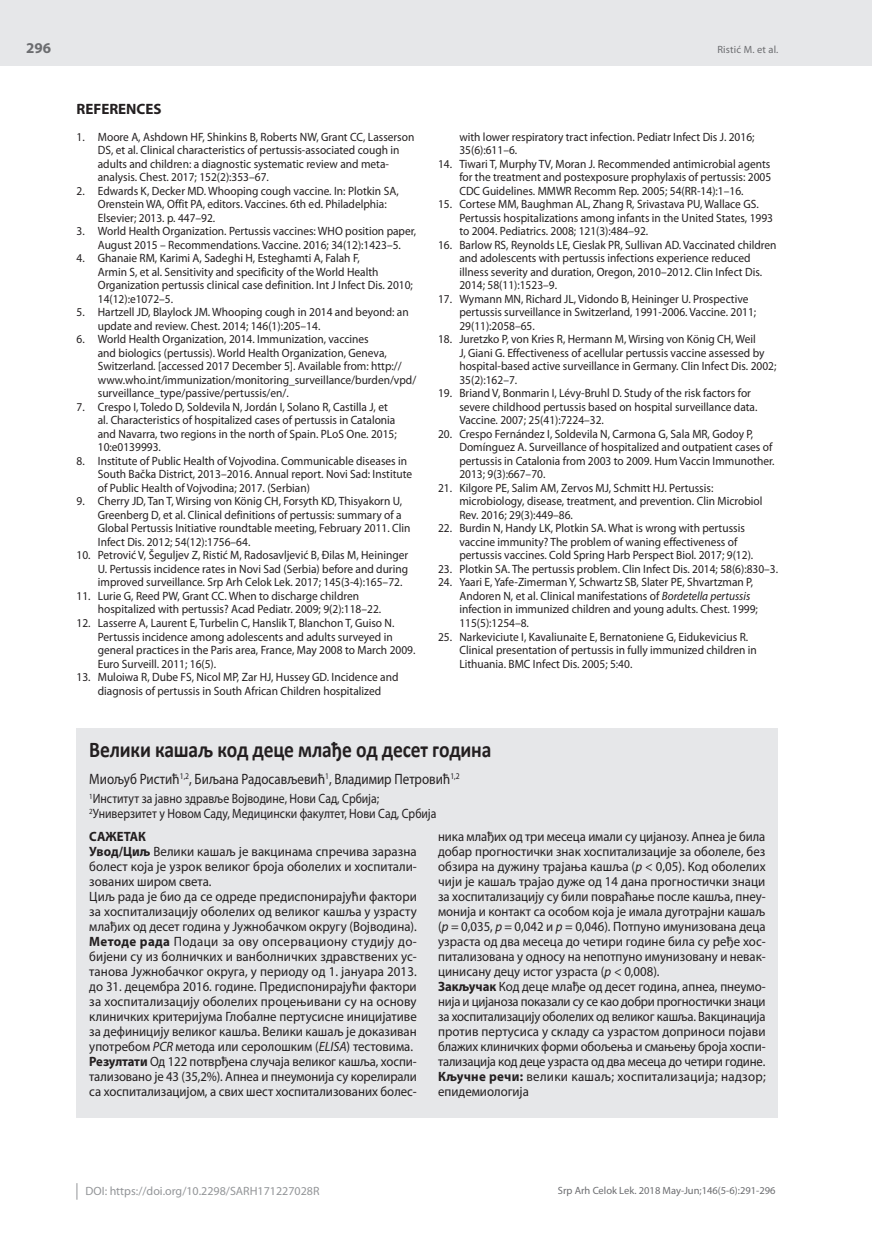
<style>
.page{position:relative;width:872px;height:1234px;background:#fff}
.page>*{position:absolute;margin:0;border:0;box-sizing:border-box;transform-origin:0 0}
.t1{font:700 22.5px "Calibri";letter-spacing:-.01em;color:#231f20;scale:.87 1}
.t2{font:15px "Myriad Pro";color:#231f20;scale:.87 1}
.t3{font:700 15px "Myriad Pro";color:#231f20}
.t4{font:700 15px "Myriad Pro";color:#6c6d70}
.t5{font:13.5px/15px "Myriad Pro";color:#231f20;scale:.94 1}
.t6{font:13.5px/15px "Myriad Pro";color:#231f20;scale:.95 1}
.t7{font:13.5px/15px "Myriad Pro";color:#231f20;scale:.87 1}
.t8{font:12px/13.5px "Myriad Pro";color:#231f20;scale:.95 1}
.t9{font:12px "Myriad Pro";color:#939598}
.t10{font:10.5px "Myriad Pro";color:#6c6d70}
.s1{font-style:italic}
.s2{font-weight:700}
</style>
<div class="page">
<div style="left:0;top:0;width:872px;height:66px;background:#e6e7e9"></div>
<svg style="left:77px;top:1183px;width:1px;height:16px"></svg>
<hr style="left:871px;top:0;width:1px;height:66px;background:#939598">
<div style="left:77px;top:727px;width:701px;height:390px;background:#e6e7e9"></div>
<p class="t4" style="left:26px;top:38px;width:26px">296</p>
<p class="t3" style="left:77px;top:99px;width:87px">REFERENCES</p>
<p class="t8" style="left:98px;top:130px;width:335px;text-indent:-21px">1. Moore A, Ashdown HF, Shinkins B, Roberts NW, Grant CC, Lasserson DS, et al. Clinical characteristics of pertussis-associated cough in adults and children: a diagnostic systematic review and meta&shy;analysis. Chest. 2017; 152(2):353–67.</p>
<p class="t8" style="left:98px;top:184px;width:318px;text-indent:-21px">2. Edwards K, Decker MD. Whooping cough vaccine. In: Plotkin SA,<br>Orenstein WA, Offit PA, editors. Vaccines. 6th ed. Philadelphia:<br>Elsevier; 2013. p. 447–92.</p>
<p class="t8" style="left:77px;top:224px;width:359px;text-align:center">3. World Health Organization. Pertussis vaccines: WHO position paper,<br>August 2015 – Recommendations. Vaccine. 2016; 34(12):1423–5.</p>
<p class="t8" style="left:98px;top:251px;width:333px;text-indent:-21px">4. Ghanaie RM, Karimi A, Sadeghi H, Esteghamti A, Falah F,<br>Armin S, et al. Sensitivity and specificity of the World Health Organization pertussis clinical case definition. Int J Infect Dis. 2010; 14(12):e1072–5.</p>
<p class="t8" style="left:98px;top:305px;width:329px;text-indent:-21px">5. Hartzell JD, Blaylock JM. Whooping cough in 2014 and beyond: an update and review. Chest. 2014; 146(1):205–14.</p>
<p class="t8" style="left:98px;top:332px;width:337px;text-indent:-21px">6. World Health Organization, 2014. Immunization, vaccines<br>and biologics (pertussis). World Health Organization, Geneva, Switzerland. [accessed 2017 December 5]. Available from: http:// www.who.int/immunization/monitoring_surveillance/burden/vpd/ surveillance_type/passive/pertussis/en/.</p>
<p class="t8" style="left:98px;top:400px;width:316px;text-indent:-21px">7. Crespo I, Toledo D, Soldevila N, Jordán I, Solano R, Castilla J, et al. Characteristics of hospitalized cases of pertussis in Catalonia and Navarra, two regions in the north of Spain. PLoS One. 2015; 10:e0139993.</p>
<p class="t8" style="left:98px;top:454px;width:332px;text-indent:-21px">8. Institute of Public Health of Vojvodina. Communicable diseases in<br>South Bačka District, 2013–2016. Annual report. Novi Sad: Institute of Public Health of Vojvodina; 2017. (Serbian)</p>
<p class="t8" style="left:98px;top:494px;width:331px;text-indent:-21px">9. Cherry JD, Tan T, Wirsing von König CH, Forsyth KD, Thisyakorn U, Greenberg D, et al. Clinical definitions of pertussis: summary of a Global Pertussis Initiative roundtable meeting, February 2011. Clin Infect Dis. 2012; 54(12):1756–64.</p>
<p class="t8" style="left:98px;top:548px;width:328px;text-align:justify;text-indent:-21px">10. Petrović V, Šeguljev Z, Ristić M, Radosavljević B, Đilas M, Heininger U. Pertussis incidence rates in Novi Sad (Serbia) before and during improved surveillance. Srp Arh Celok Lek. 2017; 145(3-4):165–72.</p>
<p class="t8" style="left:98px;top:589px;width:300px;text-indent:-21px">11. Lurie G, Reed PW, Grant CC. When to discharge children hospitalized with pertussis? Acad Pediatr. 2009; 9(2):118–22.</p>
<p class="t8" style="left:98px;top:616px;width:336px;text-indent:-21px">12. Lasserre A, Laurent E, Turbelin C, Hanslik T, Blanchon T, Guiso N.<br>Pertussis incidence among adolescents and adults surveyed in general practices in the Paris area, France, May 2008 to March 2009.<br>Euro Surveill. 2011; 16(5).</p>
<p class="t8" style="left:77px;top:670px;width:340px;text-align:center">13. Muloiwa R, Dube FS, Nicol MP, Zar HJ, Hussey GD. Incidence and diagnosis of pertussis in South African Children hospitalized</p>
<p class="t10" style="left:717px;top:43px;width:63px">Ristić M. et al.</p>
<p class="t8" style="left:459px;top:130px;width:312px">with lower respiratory tract infection. Pediatr Infect Dis J. 2016;<br>35(6):611–6.</p>
<p class="t8" style="left:459px;top:157px;width:330px;text-align:justify;text-indent:-21px">14. Tiwari T, Murphy TV, Moran J. Recommended antimicrobial agents for the treatment and postexposure prophylaxis of pertussis: 2005<br>CDC Guidelines. MMWR Recomm Rep. 2005; 54(RR-14):1–16.</p>
<p class="t8" style="left:459px;top:197px;width:332px;text-indent:-21px">15. Cortese MM, Baughman AL, Zhang R, Srivastava PU, Wallace GS.<br>Pertussis hospitalizations among infants in the United States, 1993 to 2004. Pediatrics. 2008; 121(3):484–92.</p>
<p class="t8" style="left:459px;top:238px;width:335px;text-indent:-21px">16. Barlow RS, Reynolds LE, Cieslak PR, Sullivan AD. Vaccinated children and adolescents with pertussis infections experience reduced illness severity and duration, Oregon, 2010–2012. Clin Infect Dis.<br>2014; 58(11):1523–9.</p>
<p class="t8" style="left:459px;top:292px;width:314px;text-indent:-21px">17. Wymann MN, Richard JL, Vidondo B, Heininger U. Prospective pertussis surveillance in Switzerland, 1991-2006. Vaccine. 2011;<br>29(11):2058–65.</p>
<p class="t8" style="left:459px;top:332px;width:335px;text-indent:-21px">18. Juretzko P, von Kries R, Hermann M, Wirsing von König CH, Weil<br>J, Giani G. Effectiveness of acellular pertussis vaccine assessed by hospital-based active surveillance in Germany. Clin Infect Dis. 2002; 35(2):162–7.</p>
<p class="t8" style="left:459px;top:386px;width:315px;text-indent:-21px">19. Briand V, Bonmarin I, Lévy-Bruhl D. Study of the risk factors for severe childhood pertussis based on hospital surveillance data.<br>Vaccine. 2007; 25(41):7224–32.</p>
<p class="t8" style="left:459px;top:427px;width:333px;text-indent:-21px">20. Crespo Fernández I, Soldevila N, Carmona G, Sala MR, Godoy P, Domínguez A. Surveillance of hospitalized and outpatient cases of pertussis in Catalonia from 2003 to 2009. Hum Vaccin Immunother.<br>2013; 9(3):667–70.</p>
<p class="t8" style="left:459px;top:481px;width:320px;text-indent:-21px">21. Kilgore PE, Salim AM, Zervos MJ, Schmitt HJ. Pertussis: microbiology, disease, treatment, and prevention. Clin Microbiol<br>Rev. 2016; 29(3):449–86.</p>
<p class="t8" style="left:459px;top:521px;width:311px;text-indent:-21px">22. Burdin N, Handy LK, Plotkin SA. What is wrong with pertussis vaccine immunity? The problem of waning effectiveness of pertussis vaccines. Cold Spring Harb Perspect Biol. 2017; 9(12).</p>
<p class="t8" style="left:438px;top:562px;width:359px">23. Plotkin SA. The pertussis problem. Clin Infect Dis. 2014; 58(6):830–3.</p>
<p class="t8" style="left:459px;top:575px;width:316px;text-indent:-21px">24. Yaari E, Yafe-Zimerman Y, Schwartz SB, Slater PE, Shvartzman P, Andoren N, et al. Clinical manifestations of <span class="s1">Bordetella pertussis </span>infection in immunized children and young adults. Chest. 1999; 115(5):1254–8.</p>
<p class="t8" style="left:459px;top:629px;width:314px;text-indent:-21px">25. Narkeviciute I, Kavaliunaite E, Bernatoniene G, Eidukevicius R.<br>Clinical presentation of pertussis in fully immunized children in<br>Lithuania. BMC Infect Dis. 2005; 5:40.</p>
<h1 class="t1" style="left:89px;top:735px;width:464px">Велики кашаљ код деце млађе од десет година</h1>
<p class="t2" style="left:89px;top:769px;width:427px">Миољуб Ристић<sup>1,2</sup>, Биљана Радосављевић<sup>1</sup>, Владимир Петровић<sup>1,2</sup></p>
<p class="t7" style="left:89px;top:790px;width:400px"><sup>1</sup>Институт за јавно здравље Војводине, Нови Сад, Србија;<br><sup>2</sup>Универзитет у Новом Саду, Медицински факултет, Нови Сад, Србија</p>
<p class="t6" style="left:89px;top:828px;width:346px"><span class="s2">САЖЕТАК<br>Увод/Циљ</span> Велики кашаљ је вакцинама спречива заразна болест која је узрок великог броја оболелих и хоспитали&shy;зованих широм света.<br>Циљ рада је био да се одреде предиспонирајући фактори за хоспитализацију оболелих од великог кашља у узрасту млађих од десет година у Јужнобачком округу (Војводина).<br><span class="s2">Методе рада</span> Подаци за ову опсервациону студију до&shy;бијени су из болничких и ванболничких здравствених ус&shy;танова Јужнобачког округа, у периоду од 1. јануара 2013. до 31. децембра 2016. године. Предиспонирајући фактори за хоспитализацију оболелих процењивани су на основу клиничких критеријума Глобалне пертусисне иницијативе за дефиницију великог кашља. Велики кашаљ је доказиван употребом <span class="s1">PCR</span> метода или серолошким (<span class="s1">ELISA</span>) тестовима.<br><span class="s2">Резултати</span> Од 122 потврђена случаја великог кашља, хоспи&shy;тализовано је 43 (35,2%). Апнеа и пнеумонија су корелирали са хоспитализацијом, а свих шест хоспитализованих болес-</p>
<p class="t5" style="left:438px;top:828px;width:350px">ника млађих од три месеца имали су цијанозу. Апнеа је била добар прогностички знак хоспитализације за оболеле, без обзира на дужину трајања кашља (<span class="s1">p</span> &lt; 0,05). Код оболелих чији је кашаљ трајао дуже од 14 дана прогностички знаци за хоспитализацију су били повраћање после кашља, пнеу&shy;монија и контакт са особом која је имала дуготрајни кашаљ (<span class="s1">p</span> = 0,035, <span class="s1">p</span> = 0,042 и <span class="s1">p</span> = 0,046). Потпуно имунизована деца узраста од два месеца до четири године била су ређе хос&shy;питализована у односу на непотпуно имунизовану и невак&shy;цинисану децу истог узраста (<span class="s1">p</span> &lt; 0,008).<br><span class="s2">Закључак</span> Код деце млађе од десет година, апнеа, пнеумо&shy;нија и цијаноза показали су се као добри прогностички знаци за хоспитализацију оболелих од великог кашља. Вакцинација против пертусиса у складу са узрастом доприноси појави блажих клиничких форми обољења и смањењу броја хоспи&shy;тализација код деце узраста од два месеца до четири године.<br><span class="s2">Кључне речи:</span> велики кашаљ; хоспитализација; надзор; епидемиологија</p>
<p class="t9" style="left:86px;top:1183px;width:235px">DOI: https://doi.org/10.2298/SARH171227028R</p>
<p class="t10" style="left:558px;top:1184px;width:219px">Srp Arh Celok Lek. 2018 May-Jun;146(5-6):291-296</p>
</div>
